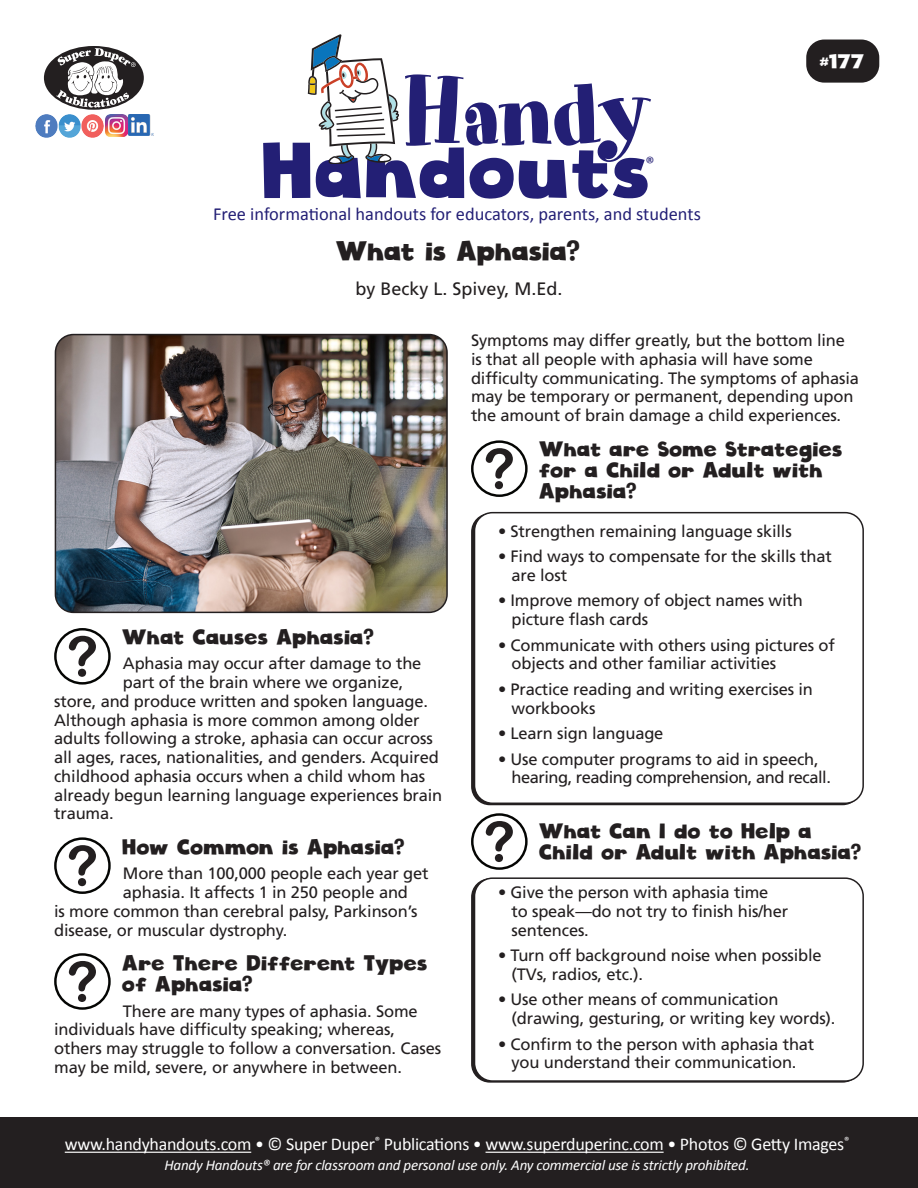
<style>
.page{position:relative;width:918px;height:1188px;background:#fff}
.page>*{position:absolute;margin:0;border:0;box-sizing:border-box;transform-origin:0 0}
.t1{font:93.75px "Art Department JNL";letter-spacing:-.03em;color:#231f75}
.t2{font:76.8px "Cloudy Witha Chanceof Love";color:#231f75}
.HH_Title{font:27px "Cloudy Witha Chanceof Love";letter-spacing:-.02em;color:#231f20}
.HH_Text{font:21px/21px "Cloudy Witha Chanceof Love";letter-spacing:-.01em;color:#231f20}
.t3{font:19.5px "Cloudy Witha Chanceof Love";color:#fff}
.t4{font:18.45px "Calibri";color:#231f75}
.t5{font:18px "Calibri";letter-spacing:-.015em;color:#fff}
.HH_Author{font:18px "Frutiger LT Std";color:#231f20}
.t6{font:18px "Calibri";color:#231f75}
.HH_Text-2{font:16.5px/18.8px "Frutiger LT Std";letter-spacing:-.01em;color:#231f20}
.HH_Text-3{font:16.5px/18.8px "Frutiger LT Std";letter-spacing:-.03em;color:#231f20}
.t7{font:italic 15px "Calibri";letter-spacing:-.015em;color:#fff}
</style>
<div class="page">
<div style="left:474px;top:512px;width:390px;height:292px;border:2px solid #231f20;border-radius:18px"></div>
<div style="left:474px;top:877px;width:390px;height:205px;border:2px solid #231f20;border-radius:18px"></div>
<div style="left:0;top:1118px;width:918px;height:70px;background:#231f20"></div>
<hr style="left:65px;top:1152px;width:186px;height:1px;background:#fff">
<hr style="left:486px;top:1152px;width:178px;height:1px;background:#fff">
<div style="left:806px;top:40px;width:73px;height:43px;background:#231f20;border-radius:18px"></div>
<div style="left:44px;top:46px;width:100px;height:64px;background:#231f20;border-radius:50%"></div>
<svg style="left:56px;top:48px;width:80px;height:60px"></svg>
<img style="left:36px;top:115px;width:68px;height:22px">
<img style="left:106px;top:115px;width:21px;height:21px">
<img style="left:129px;top:115px;width:24px;height:21px">
<svg style="left:308px;top:34px;width:91px;height:129px"></svg>
<img style="left:55px;top:335px;width:390px;height:277px">
<div style="left:55px;top:334px;width:393px;height:279px;border:2px solid #231f20;border-radius:18px"></div>
<div style="left:54px;top:628px;width:57px;height:57px;border:2px solid #040503;border-radius:50%"></div>
<svg style="left:69px;top:636px;width:27px;height:41px"></svg>
<div style="left:471px;top:440px;width:57px;height:57px;border:2px solid #040503;border-radius:50%"></div>
<svg style="left:486px;top:448px;width:27px;height:41px"></svg>
<div style="left:471px;top:813px;width:57px;height:57px;border:2px solid #040503;border-radius:50%"></div>
<svg style="left:486px;top:821px;width:27px;height:41px"></svg>
<div style="left:54px;top:837px;width:57px;height:57px;border:2px solid #040503;border-radius:50%"></div>
<svg style="left:69px;top:845px;width:27px;height:41px"></svg>
<div style="left:54px;top:953px;width:57px;height:57px;border:2px solid #040503;border-radius:50%"></div>
<svg style="left:69px;top:961px;width:27px;height:41px"></svg>
<p class="t1" style="left:402px;top:57px;width:252px">Handy</p>
<p class="t2" style="left:264px;top:123px;width:391px">Handouts</p>
<p class="t6" style="left:646px;top:150px;width:11px">®</p>
<p class="t4" style="left:213px;top:201px;width:489px">Free informational handouts for educators, parents, and students</p>
<p class="HH_Title" style="left:337px;top:234px;width:246px">What is Aphasia?</p>
<p class="HH_Author" style="left:356px;top:279px;width:208px">by Becky L. Spivey, M.Ed.</p>
<p class="t3" style="left:820px;top:49px;width:46px">#177</p>
<p class="HH_Text" style="left:123px;top:627px;width:253px">What Causes Aphasia?</p>
<p class="HH_Text-2" style="left:123px;top:654px;width:300px">Aphasia may occur after damage to the</p>
<p class="HH_Text-2" style="left:123px;top:673px;width:282px">part of the brain where we organize,</p>
<p class="HH_Text-2" style="left:54px;top:692px;width:375px">store, and produce written and spoken language.</p>
<p class="HH_Text-2" style="left:54px;top:711px;width:367px">Although aphasia is more common among older</p>
<p class="HH_Text-2" style="left:54px;top:729px;width:380px">adults following a stroke, aphasia can occur across</p>
<p class="HH_Text-2" style="left:54px;top:748px;width:386px">all ages, races, nationalities, and genders. Acquired</p>
<p class="HH_Text-2" style="left:54px;top:767px;width:373px">childhood aphasia occurs when a child whom has</p>
<p class="HH_Text-2" style="left:54px;top:786px;width:390px">already begun learning language experiences brain</p>
<p class="HH_Text-2" style="left:54px;top:804px;width:61px">trauma.</p>
<p class="HH_Text" style="left:123px;top:837px;width:284px">How Common is Aphasia?</p>
<p class="HH_Text-2" style="left:123px;top:864px;width:307px">More than 100,000 people each year get</p>
<p class="HH_Text-2" style="left:123px;top:883px;width:287px">aphasia. It affects 1 in 250 people and</p>
<p class="HH_Text-2" style="left:54px;top:902px;width:365px">is more common than cerebral palsy, Parkinson’s</p>
<p class="HH_Text-2" style="left:54px;top:921px;width:235px">disease, or muscular dystrophy.</p>
<p class="HH_Text" style="left:123px;top:953px;width:307px">Are There Different Types of Aphasia?</p>
<p class="HH_Text-2" style="left:54px;top:1002px;width:388px;text-indent:69px">There are many types of aphasia. Some individuals have difficulty speaking; whereas, others may struggle to follow a conversation. Cases may be mild, severe, or anywhere in between.</p>
<p class="HH_Text-2" style="left:471px;top:331px;width:390px">Symptoms may differ greatly, but the bottom line is that all people with aphasia will have some difficulty communicating. The symptoms of aphasia may be temporary or permanent, depending upon the amount of brain damage a child experiences.</p>
<p class="HH_Text" style="left:540px;top:439px;width:305px">What are Some Strategies for a Child or Adult with<br>Aphasia?</p>
<p class="HH_Text-2" style="left:498px;top:522px;width:295px">• Strengthen remaining language skills</p>
<p class="HH_Text-2" style="left:512px;top:547px;width:322px;text-indent:-14px">• Find ways to compensate for the skills that are lost</p>
<p class="HH_Text-2" style="left:512px;top:591px;width:293px;text-indent:-14px">• Improve memory of object names with picture flash cards</p>
<p class="HH_Text-2" style="left:512px;top:636px;width:325px;text-indent:-14px">• Communicate with others using pictures of objects and other familiar activities</p>
<p class="HH_Text-2" style="left:512px;top:680px;width:303px;text-indent:-14px">• Practice reading and writing exercises in workbooks</p>
<p class="HH_Text-2" style="left:498px;top:724px;width:167px">• Learn sign language</p>
<p class="HH_Text-3" style="left:512px;top:750px;width:321px;text-indent:-14px">• Use computer programs to aid in speech, hearing, reading comprehension, and recall.</p>
<p class="HH_Text" style="left:540px;top:821px;width:324px">What Can I do to Help a<br>Child or Adult with Aphasia?</p>
<p class="HH_Text-2" style="left:512px;top:883px;width:278px;text-indent:-14px">• Give the person with aphasia time to speak—do not try to finish his/her sentences.</p>
<p class="HH_Text-2" style="left:512px;top:946px;width:312px;text-indent:-14px">• Turn off background noise when possible (TVs, radios, etc.).</p>
<p class="HH_Text-2" style="left:512px;top:990px;width:326px;text-indent:-14px">• Use other means of communication (drawing, gesturing, or writing key words).</p>
<p class="HH_Text-2" style="left:498px;top:1035px;width:318px;text-align:center">• Confirm to the person with aphasia that you understand their communication.</p>
<p class="t5" style="left:65px;top:1132px;width:786px">www.handyhandouts.com • © Super Duper<sup>®</sup> Publications • www.superduperinc.com • Photos © Getty Images<sup>®</sup></p>
<p class="t7" style="left:164px;top:1154px;width:587px">Handy Handouts® are for classroom and personal use only. Any commercial use is strictly prohibited.</p>
</div>
